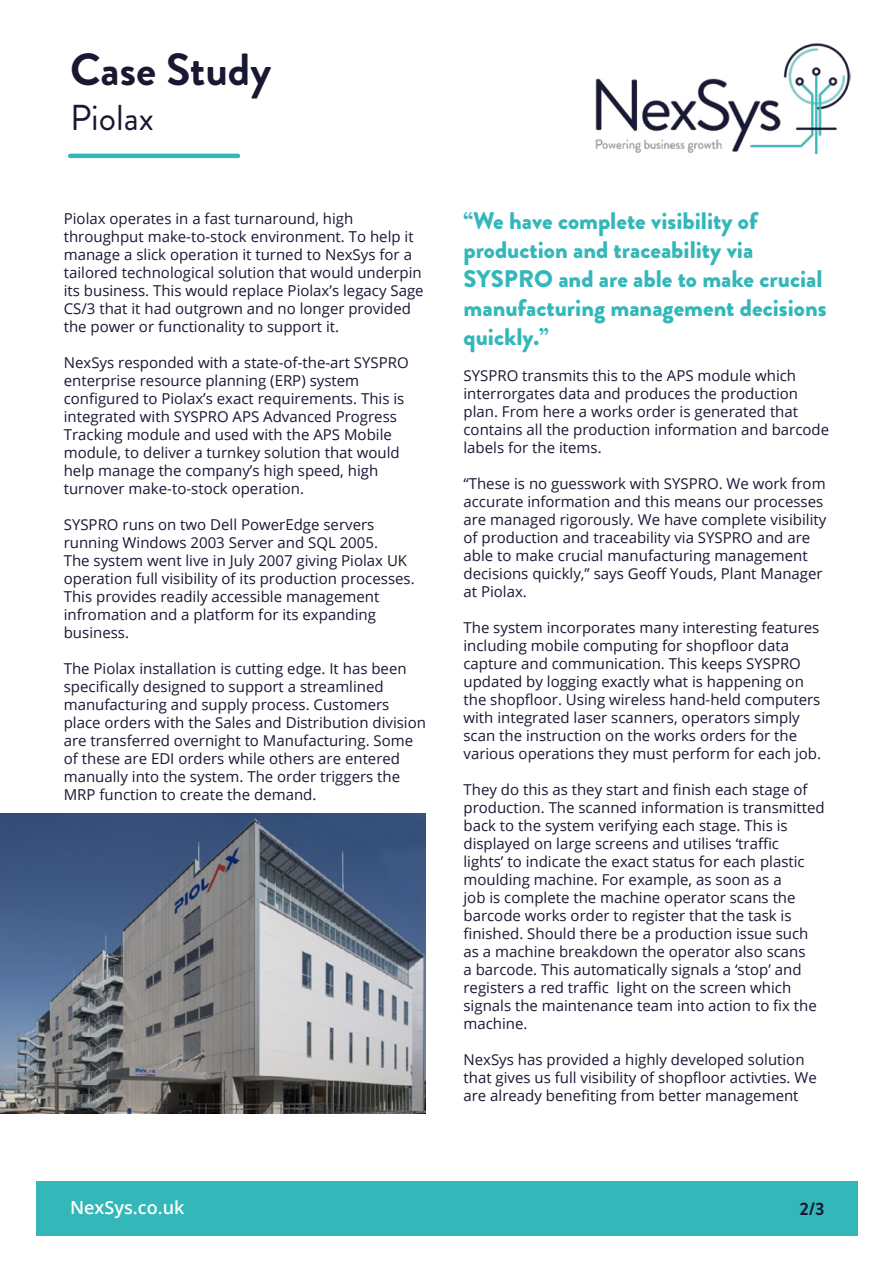
<style>
.page{position:relative;width:893px;height:1263px;background:#fff}
.page>*{position:absolute;margin:0;border:0;box-sizing:border-box;transform-origin:0 0}
.t1{font:700 45px "Brandon Grotesque";color:#181833}
.t2{font:36px "Brandon Grotesque";color:#181833}
.t3{font:900 24px/28.8px "Brandon Grotesque";color:#33b7b9}
.t4{font:600 18px "Open Sans";color:#fff}
.t5{font:700 18px "Brandon Grotesque";color:#181833}
.t6{font:15px/18px "Open Sans";color:#181833}
</style>
<div class="page">
<img style="left:595px;top:43px;width:255px;height:111px">
<hr style="left:70px;top:154px;width:168px;height:4px;background:#33b7b9">
<div style="left:36px;top:1181px;width:822px;height:54px;background:#33b7b9"></div>
<img style="left:0;top:814px;width:425px;height:299px">
<h1 class="t1" style="left:70px;top:38px;width:203px">Case Study</h1>
<h2 class="t2" style="left:70px;top:93px;width:85px">Piolax</h2>
<p class="t6" style="left:64px;top:209px;width:361px">Piolax operates in a fast turnaround, high throughput make-to-stock environment. To help it manage a slick operation it turned to NexSys for a tailored technological solution that would underpin its business. This would replace Piolax’s legacy Sage CS/3 that it had outgrown and no longer provided the power or functionality to support it.</p>
<p class="t6" style="left:64px;top:353px;width:346px">NexSys responded with a state-of-the-art SYSPRO enterprise resource planning (ERP) system configured to Piolax’s exact requirements. This is integrated with SYSPRO APS Advanced Progress Tracking module and used with the APS Mobile module, to deliver a turnkey solution that would help manage the company’s high speed, high turnover make-to-stock operation.</p>
<p class="t6" style="left:64px;top:515px;width:352px">SYSPRO runs on two Dell PowerEdge servers running Windows 2003 Server and SQL 2005.<br>The system went live in July 2007 giving Piolax UK operation full visibility of its production processes.<br>This provides readily accessible management infromation and a platform for its expanding business.</p>
<p class="t6" style="left:64px;top:659px;width:364px">The Piolax installation is cutting edge. It has been specifically designed to support a streamlined manufacturing and supply process. Customers place orders with the Sales and Distribution division are transferred overnight to Manufacturing. Some of these are EDI orders while others are entered manually into the system. The order triggers the MRP function to create the demand.</p>
<h3 class="t3" style="left:463px;top:207px;width:365px">“We have complete visibility of production and traceability via<br>SYSPRO and are able to make crucial manufacturing management decisions quickly.”</h3>
<p class="t6" style="left:463px;top:366px;width:367px">SYSPRO transmits this to the APS module which interrorgates data and produces the production plan. From here a works order is generated that contains all the production information and barcode labels for the items.</p>
<p class="t6" style="left:463px;top:474px;width:364px">“These is no guesswork with SYSPRO. We work from accurate information and this means our processes are managed rigorously. We have complete visibility of production and traceability via SYSPRO and are able to make crucial manufacturing management decisions quickly,” says Geoff Youds, Plant Manager at Piolax.</p>
<p class="t6" style="left:463px;top:618px;width:359px">The system incorporates many interesting features including mobile computing for shopfloor data capture and communication. This keeps SYSPRO updated by logging exactly what is happening on the shopfloor. Using wireless hand-held computers with integrated laser scanners, operators simply scan the instruction on the works orders for the various operations they must perform for each job.</p>
<p class="t6" style="left:463px;top:780px;width:363px">They do this as they start and finish each stage of production. The scanned information is transmitted back to the system verifying each stage. This is displayed on large screens and utilises ‘traffic<br>lights’ to indicate the exact status for each plastic moulding machine. For example, as soon as a<br>job is complete the machine operator scans the barcode works order to register that the task is finished. Should there be a production issue such as a machine breakdown the operator also scans<br>a barcode. This automatically signals a ‘stop’ and registers a red traffic light on the screen which signals the maintenance team into action to fix the machine.</p>
<p class="t6" style="left:463px;top:1050px;width:355px">NexSys has provided a highly developed solution that gives us full visibility of shopfloor activties. We are already benefiting from better management</p>
<p class="t4" style="left:70px;top:1195px;width:116px">NexSys.co.uk</p>
<p class="t5" style="left:799px;top:1196px;width:27px">2/3</p>
</div>
